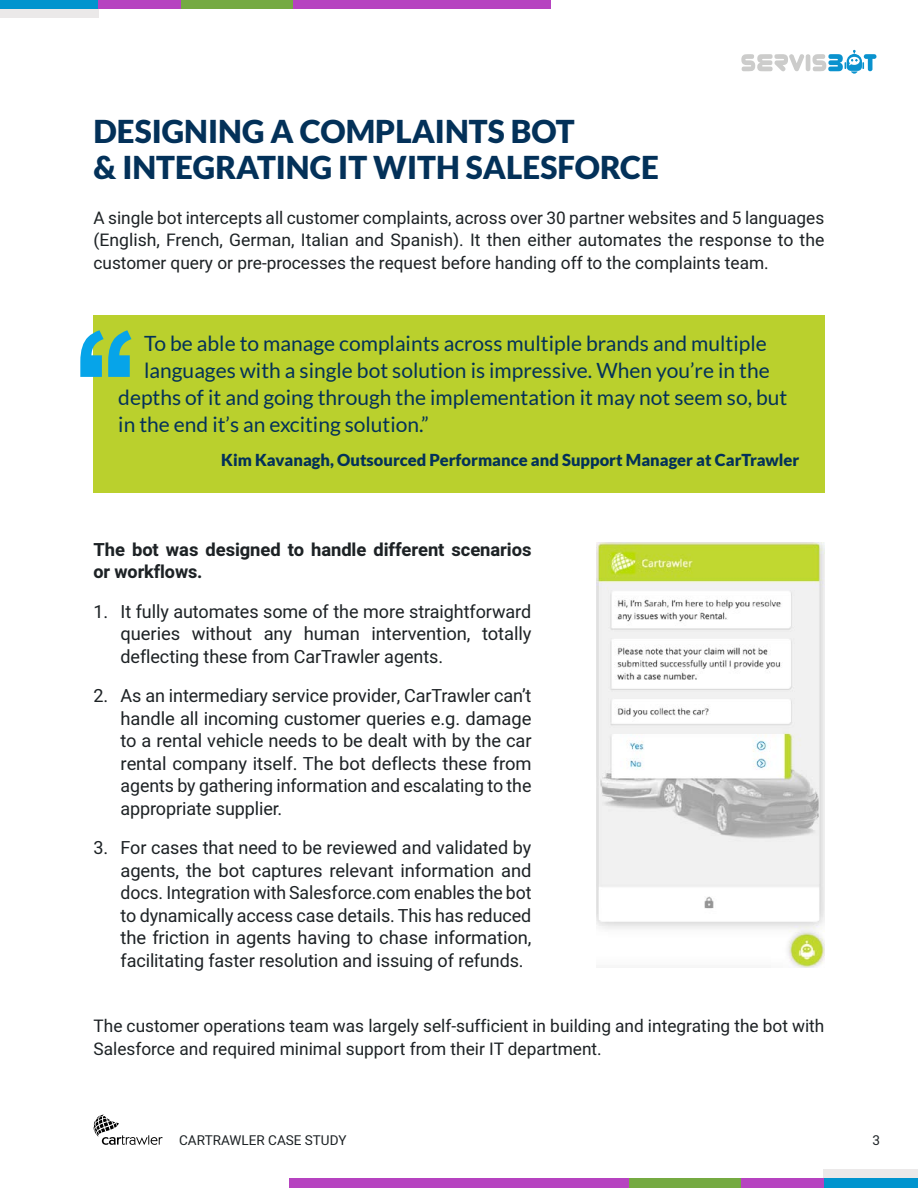
<style>
.page{position:relative;width:918px;height:1188px;background:#fff}
.page>*{position:absolute;margin:0;border:0;box-sizing:border-box;transform-origin:0 0}
.t1{font:900 31.5px/36px "Lato";color:#033159}
.t2{font:21px "Lato";color:#033159}
.t3{font:18px/22.5px "Heebo";letter-spacing:-.005em;color:#1d2225;text-align:justify}
.t4{font:700 18px/22.5px "Heebo";letter-spacing:-.005em;color:#1d2225}
.t5{font:17.25px/22.5px "Heebo";color:#1d2225;text-align:justify}
.t6{font:900 16.5px "Lato";color:#033159}
.t7{font:13.5px "Heebo";color:#1d2225}
</style>
<div class="page">
<div style="left:0;top:0;width:98px;height:18px;background:#ebe9e9"></div>
<div style="left:0;top:0;width:98px;height:9px;background:#0094ce"></div>
<div style="left:292px;top:0;width:259px;height:9px;background:#b643c0"></div>
<div style="left:181px;top:0;width:112px;height:9px;background:#75aa42"></div>
<div style="left:98px;top:0;width:83px;height:9px;background:#b643c0"></div>
<div style="left:824px;top:1170px;width:94px;height:18px;background:#ebe9e9"></div>
<div style="left:824px;top:1178px;width:94px;height:10px;background:#0094ce"></div>
<div style="left:289px;top:1178px;width:341px;height:10px;background:#b643c0"></div>
<div style="left:630px;top:1178px;width:111px;height:10px;background:#75aa42"></div>
<div style="left:741px;top:1178px;width:83px;height:10px;background:#b643c0"></div>
<div style="left:93px;top:315px;width:731px;height:178px;background:#bad02d"></div>
<svg style="left:80px;top:330px;width:51px;height:47px"></svg>
<img style="left:597px;top:542px;width:228px;height:426px">
<svg style="left:741px;top:50px;width:136px;height:24px"></svg>
<svg style="left:94px;top:1115px;width:69px;height:30px"></svg>
<h1 class="t1" style="left:94px;top:113px;width:567px">DESIGNING A COMPLAINTS BOT<br>&amp; INTEGRATING IT WITH SALESFORCE</h1>
<p class="t5" style="left:94px;top:206px;width:732px">A single bot intercepts all customer complaints, across over 30 partner websites and 5 languages (English, French, German, Italian and Spanish). It then either automates the response to the customer query or pre-processes the request before handing off to the complaints team.</p>
<p class="t2" style="left:144px;top:331px;width:624px">To be able to manage complaints across multiple brands and multiple</p>
<p class="t2" style="left:144px;top:358px;width:627px">languages with a single bot solution is impressive. When you’re in the</p>
<p class="t2" style="left:118px;top:385px;width:671px">depths of it and going through the implementation it may not seem so, but</p>
<p class="t2" style="left:118px;top:413px;width:312px">in the end it’s an exciting solution.”</p>
<p class="t6" style="left:221px;top:450px;width:580px">Kim Kavanagh, Outsourced Performance and Support Manager at CarTrawler</p>
<p class="t4" style="left:94px;top:538px;width:439px">The bot was designed to handle different scenarios or workflows.</p>
<p class="t3" style="left:121px;top:600px;width:412px;text-indent:-27px">1. It fully automates some of the more straightforward queries without any human intervention, totally deflecting these from CarTrawler agents.</p>
<p class="t3" style="left:121px;top:684px;width:412px;text-indent:-27px">2. As an intermediary service provider, CarTrawler can’t handle all incoming customer queries e.g. damage to a rental vehicle needs to be dealt with by the car rental company itself. The bot deflects these from agents by gathering information and escalating to the appropriate supplier.</p>
<p class="t3" style="left:121px;top:836px;width:412px;text-indent:-27px">3. For cases that need to be reviewed and validated by agents, the bot captures relevant information and docs. Integration with Salesforce.com enables the bot to dynamically access case details. This has reduced the friction in agents having to chase information, facilitating faster resolution and issuing of refunds.</p>
<p class="t5" style="left:94px;top:1015px;width:732px">The customer operations team was largely self-sufficient in building and integrating the bot with<br>Salesforce and required minimal support from their IT department.</p>
<p class="t7" style="left:179px;top:1131px;width:169px">CARTRAWLER CASE STUDY</p>
<p class="t7" style="left:873px;top:1131px;width:9px">3</p>
</div>
